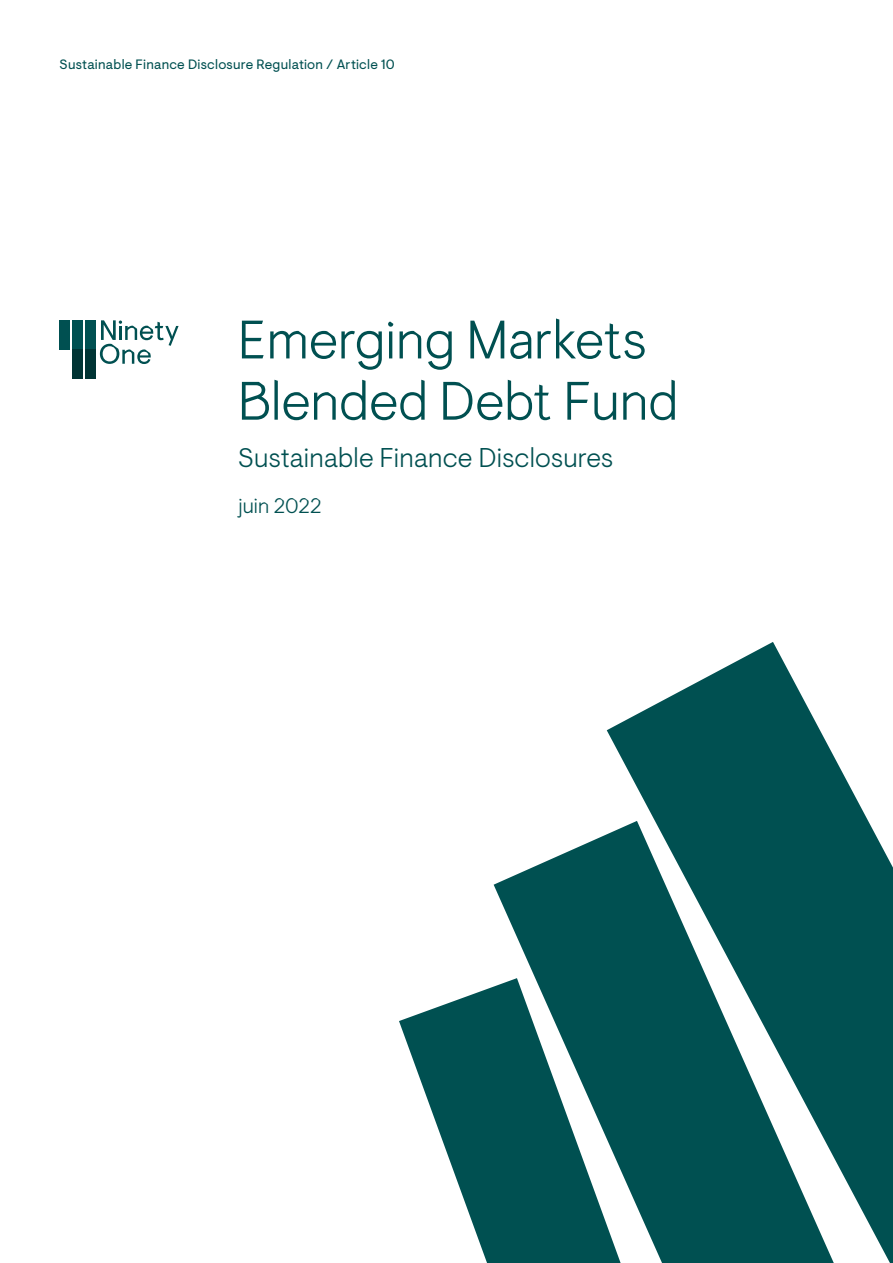
<style>
.page{position:relative;width:893px;height:1263px;background:#fff}
.page>*{position:absolute;margin:0;border:0;box-sizing:border-box;transform-origin:0 0}
.t1{font:300 54px/61.2px "Ninety One Visuelt Display";color:#005051}
.t2{font:300 27px "Ninety One Visuelt";letter-spacing:.01em;color:#005051}
.t3{font:300 21px "Ninety One Visuelt Display";letter-spacing:.005em;color:#005051}
.t4{font:13.5px "Ninety One Visuelt";letter-spacing:.015em;color:#005051}
</style>
<div class="page">
<div style="left:72px;top:320px;width:11px;height:30px;background:#005051"></div>
<div style="left:60px;top:320px;width:10px;height:30px;background:#005051"></div>
<div style="left:85px;top:320px;width:11px;height:30px;background:#005051"></div>
<div style="left:72px;top:350px;width:11px;height:29px;background:#003434"></div>
<div style="left:85px;top:350px;width:11px;height:29px;background:#003434"></div>
<svg style="left:100px;top:320px;width:79px;height:44px"></svg>
<svg style="left:494px;top:834px;width:113px;height:144px;fill:#005051"></svg>
<svg style="left:607px;top:642px;width:286px;height:621px;fill:#005051"></svg>
<svg style="left:399px;top:978px;width:222px;height:285px;fill:#005051"></svg>
<p class="t4" style="left:60px;top:56px;width:337px">Sustainable Finance Disclosure Regulation / Article 10</p>
<h1 class="t1" style="left:238px;top:310px;width:442px">Emerging Markets<br>Blended Debt Fund</h1>
<h2 class="t2" style="left:238px;top:442px;width:377px">Sustainable Finance Disclosures</h2>
<h3 class="t3" style="left:238px;top:494px;width:85px">juin 2022</h3>
</div>
